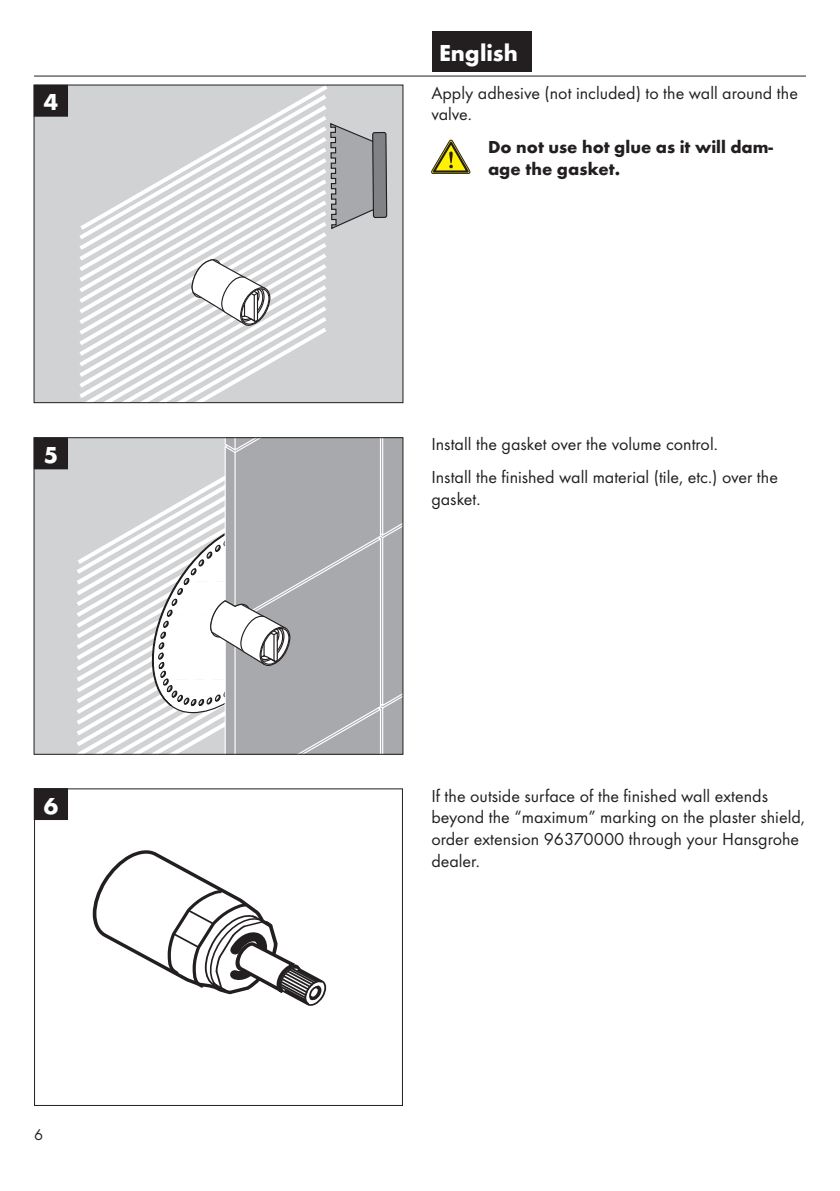
<style>
.page{position:relative;width:840px;height:1191px;background:#fff}
.page>*{position:absolute;margin:0;border:0;box-sizing:border-box;transform-origin:0 0}
.t1{font:700 24px "Futura TOT";color:#fff}
.body_text{font:18px/21.6px "Futura TOT Boo";color:#231f20}
.warning{font:700 18px/21.6px "Futura TOT";color:#231f20}
.t2{font:16px "Futura TOT Boo";color:#231f20}
</style>
<div class="page">
<hr style="left:34px;top:76px;width:771px;height:1px;background:#231f20">
<div style="left:432px;top:32px;width:99px;height:40px;background:#231f20"></div>
<svg style="left:431px;top:140px;width:39px;height:34px"></svg>
<svg style="left:36px;top:86px;width:365px;height:315px"></svg>
<svg style="left:329px;top:122px;width:58px;height:279px"></svg>
<svg style="left:191px;top:258px;width:80px;height:68px"></svg>
<svg style="left:36px;top:439px;width:365px;height:314px"></svg>
<div style="left:34px;top:437px;width:369px;height:318px;border:1px solid #231f20"></div>
<svg style="left:93px;top:850px;width:234px;height:156px"></svg>
<div style="left:34px;top:788px;width:369px;height:318px;border:1px solid #231f20"></div>
<div style="left:34px;top:85px;width:33px;height:31px;background:#231f20"></div>
<div style="left:34px;top:85px;width:34px;height:31px;border:1px solid #231f20"></div>
<div style="left:34px;top:438px;width:33px;height:31px;background:#231f20"></div>
<div style="left:34px;top:438px;width:34px;height:31px;border:1px solid #231f20"></div>
<div style="left:34px;top:788px;width:33px;height:31px;background:#231f20"></div>
<div style="left:34px;top:788px;width:34px;height:31px;border:1px solid #231f20"></div>
<p class="t1" style="left:44px;top:87px;width:16px">4</p>
<p class="t1" style="left:44px;top:440px;width:16px">5</p>
<p class="t1" style="left:44px;top:790px;width:16px">6</p>
<p class="t2" style="left:34px;top:1125px;width:11px">6</p>
<h1 class="t1" style="left:439px;top:39px;width:80px">English</h1>
<p class="body_text" style="left:431px;top:82px;width:368px">Apply adhesive (not included) to the wall around the valve.</p>
<p class="warning" style="left:488px;top:136px;width:286px">Do not use hot glue as it will dam&shy;age the gasket.</p>
<p class="body_text" style="left:431px;top:433px;width:288px">Install the gasket over the volume control.</p>
<p class="body_text" style="left:431px;top:466px;width:348px">Install the finished wall material (tile, etc.) over the gasket.</p>
<p class="body_text" style="left:431px;top:785px;width:375px">If the outside surface of the finished wall extends beyond the “maximum” marking on the plaster shield, order extension 96370000 through your Hansgrohe dealer.</p>
</div>
